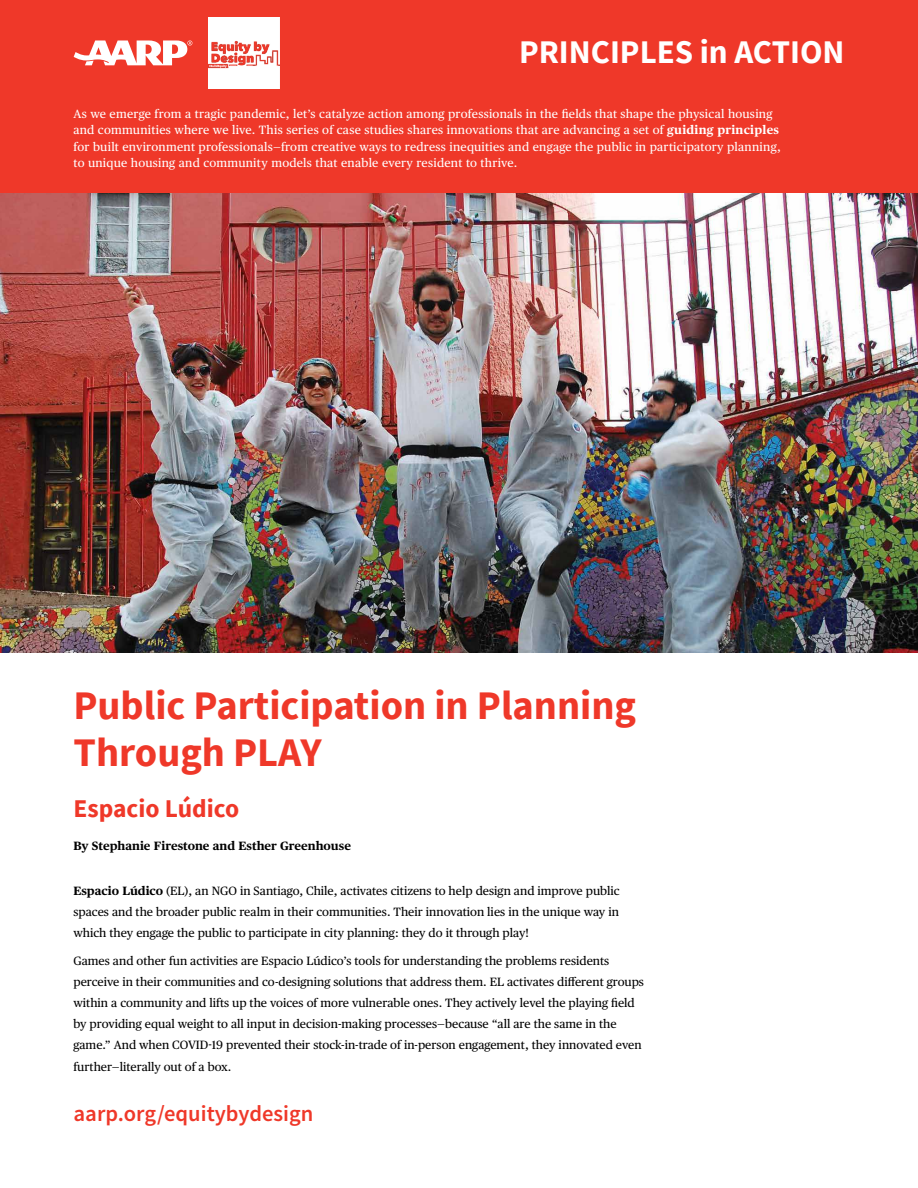
<style>
.page{position:relative;width:918px;height:1188px;background:#fff}
.page>*{position:absolute;margin:0;border:0;box-sizing:border-box;transform-origin:0 0}
.t1{font:700 40.5px/46.5px "Source Sans Pro";color:#ef3829}
.t2{font:700 33px "Source Sans Pro";color:#fff}
.t3{font:700 25.5px "Source Sans Pro";color:#ef3829}
.t4{font:600 22.5px "Source Sans Pro";color:#ef3829}
.t5{font:12px/21px "Publico Text";color:#000;text-align:justify}
.t6{font:12px/16.5px "Publico Text";letter-spacing:.02em;color:#fff}
.t7{font:700 12px "Publico Text";color:#000}
.s1{font-weight:700}
</style>
<div class="page">
<img style="left:0;top:192px;width:918px;height:460px">
<div style="left:0;top:0;width:918px;height:192px;background:#ef3829"></div>
<svg style="left:74px;top:40px;width:118px;height:25px"></svg>
<img style="left:209px;top:17px;width:71px;height:71px">
<h2 class="t2" style="left:519px;top:30px;width:327px">PRINCIPLES in ACTION</h2>
<p class="t6" style="left:73px;top:104px;width:709px">As we emerge from a tragic pandemic, let’s catalyze action among professionals in the fields that shape the physical housing and communities where we live. This series of case studies shares innovations that are advancing a set of <span class="s1">guiding principles </span>for built environment professionals—from creative ways to redress inequities and engage the public in participatory planning, to unique housing and community models that enable every resident to thrive.</p>
<h1 class="t1" style="left:74px;top:682px;width:564px">Public Participation in Planning<br>Through PLAY</h1>
<h3 class="t3" style="left:74px;top:791px;width:167px">Espacio Lúdico</h3>
<p class="t7" style="left:74px;top:836px;width:279px">By Stephanie Firestone and Esther Greenhouse</p>
<p class="t5" style="left:73px;top:880px;width:548px"><span class="s1">Espacio Lúdico</span> (EL), an NGO in Santiago, Chile, activates citizens to help design and improve public spaces and the broader public realm in their communities. Their innovation lies in the unique way in which they engage the public to participate in city planning: they do it through play!</p>
<p class="t5" style="left:73px;top:949px;width:572px;text-align:left">Games and other fun activities are Espacio Lúdico’s tools for understanding the problems residents perceive in their communities and co-designing solutions that address them. EL activates different groups within a community and lifts up the voices of more vulnerable ones. They actively level the playing field by providing equal weight to all input in decision-making processes—because “all are the same in the game.” And when COVID-19 prevented their stock-in-trade of in-person engagement, they innovated even</p>
<p class="t5" style="left:73px;top:1056px;width:160px">further—literally out of a box.</p>
<h3 class="t4" style="left:74px;top:1099px;width:241px">aarp.org/equitybydesign</h3>
</div>
